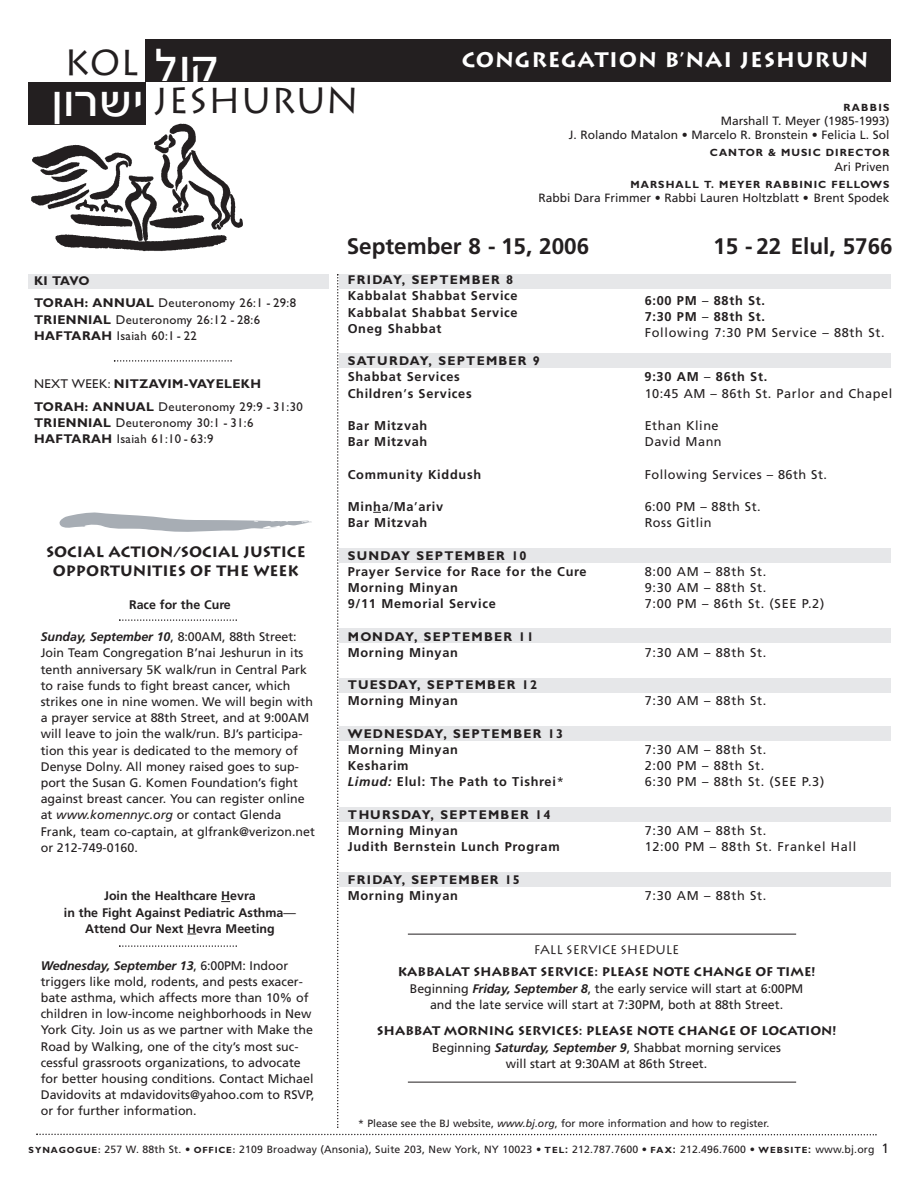
<style>
.page{position:relative;width:918px;height:1188px;background:#fff}
.page>*{position:absolute;margin:0;border:0;box-sizing:border-box;transform-origin:0 0}
.t1{font:49.8px "Kastel D";letter-spacing:.06em;color:#fff}
.t2{font:36px "Lithos";color:#231f20}
.t3{font:700 22.5px "Frutiger";color:#231f20}
.t4{font:700 21px "Lithos";letter-spacing:.04em;color:#fff}
.t5{font:700 15px/19.5px "Lithos";color:#231f20;text-align:center}
.t6{font:700 12.75px "Frutiger";letter-spacing:.055em;color:#231f20}
.t7{font:12.75px "Frutiger";letter-spacing:.055em;color:#231f20}
.t8{font:12.75px/22.2px "Gill Sans";letter-spacing:.03em;color:#231f20}
.t9{font:700 12.75px "Gill Sans";letter-spacing:.095em;color:#231f20}
.t10{font:12.45px/16.2px "Frutiger";color:#231f20}
.t11{font:700 12.45px "Lithos";color:#231f20}
.t12{font:700 12.45px/16.2px "Frutiger";color:#231f20;text-align:center}
.t13{font:12.45px "Lithos";letter-spacing:-.01em;color:#231f20}
.t14{font:12px/14.2px "Frutiger";color:#231f20;text-align:right}
.t15{font:10.5px "Frutiger";letter-spacing:.015em;color:#231f20}
.t16{font:700 10.5px "Gill Sans";letter-spacing:.095em;color:#231f20}
.s1{font-weight:700}
.s2{font-weight:700;font-style:italic}
.s3{font-style:italic}
.s4{font-weight:400}
.s5{font-family:"Gill Sans";font-weight:700;font-size:9px}
.s6{font-weight:700;font-size:9px}
.s7{font-size:13.5px}
</style>
<div class="page">
<div style="left:28px;top:274px;width:301px;height:14px;background:#e6e7e9"></div>
<div style="left:339px;top:274px;width:552px;height:14px;background:#e6e7e9"></div>
<div style="left:339px;top:354px;width:552px;height:14px;background:#e6e7e9"></div>
<div style="left:339px;top:678px;width:552px;height:14px;background:#e6e7e9"></div>
<div style="left:339px;top:872px;width:552px;height:14px;background:#e6e7e9"></div>
<div style="left:339px;top:628px;width:552px;height:15px;background:#e6e7e9"></div>
<div style="left:339px;top:726px;width:552px;height:14px;background:#e6e7e9"></div>
<div style="left:339px;top:549px;width:552px;height:14px;background:#e6e7e9"></div>
<div style="left:339px;top:807px;width:552px;height:14px;background:#e6e7e9"></div>
<div style="left:146px;top:39px;width:745px;height:43px;background:#231f20"></div>
<div style="left:28px;top:82px;width:117px;height:43px;background:#231f20"></div>
<img style="left:31px;top:124px;width:212px;height:127px">
<svg style="left:114px;top:360px;width:118px;height:2px"></svg>
<svg style="left:119px;top:619px;width:118px;height:2px"></svg>
<svg style="left:119px;top:945px;width:118px;height:2px"></svg>
<svg style="left:36px;top:1134px;width:841px;height:2px"></svg>
<svg style="left:337px;top:274px;width:1px;height:854px"></svg>
<hr style="left:408px;top:934px;width:388px;height:1px;background:#231f20">
<hr style="left:408px;top:1082px;width:388px;height:1px;background:#231f20">
<svg style="left:59px;top:513px;width:253px;height:19px"></svg>
<h2 class="t2" style="left:64px;top:41px;width:77px">KOL</h2>
<h1 class="t1" style="left:55px;top:76px;width:91px">iurah</h1>
<h1 class="t1" style="left:157px;top:41px;width:64px">kue</h1>
<h2 class="t2" style="left:154px;top:79px;width:207px">JESHURUN</h2>
<h3 class="t4" style="left:462px;top:47px;width:408px">CONGREGATION B’NAI JESHURUN</h3>
<p class="t16" style="left:844px;top:103px;width:47px">RABBIS</p>
<p class="t14" style="left:569px;top:114px;width:322px">Marshall T. Meyer (1985-1993)<br>J. Rolando Matalon • Marcelo R. Bronstein • Felicia L. Sol</p>
<p class="t16" style="left:710px;top:149px;width:181px">CANTOR &amp; MUSIC DIRECTOR</p>
<p class="t14" style="left:834px;top:160px;width:57px">Ari Priven</p>
<p class="t16" style="left:630px;top:180px;width:261px">MARSHALL T. MEYER RABBINIC FELLOWS</p>
<p class="t14" style="left:538px;top:192px;width:353px">Rabbi Dara Frimmer • Rabbi Lauren Holtzblatt • Brent Spodek</p>
<h3 class="t3" style="left:347px;top:237px;width:244px">September 8 - 15, 2006</h3>
<h3 class="t3" style="left:713px;top:237px;width:181px">15 - 22 Elul, 5766</h3>
<p class="t8" style="left:34px;top:270px;width:264px"><span class="s1">KI TAVO<br>TORAH: ANNUAL</span> Deuteronomy 26:1 - 29:8</p>
<p class="t8" style="left:34px;top:311px;width:228px;line-height:16.2px"><span class="s1">TRIENNIAL</span> Deuteronomy 26:12 - 28:6<br><span class="s1">HAFTARAH</span> Isaiah 60:1 - 22</p>
<p class="t8" style="left:34px;top:373px;width:270px">NEXT WEEK: <span class="s1">NITZAVIM-VAYELEKH<br>TORAH: ANNUAL</span> Deuteronomy 29:9 - 31:30</p>
<p class="t8" style="left:34px;top:414px;width:221px;line-height:16.2px"><span class="s1">TRIENNIAL</span> Deuteronomy 30:1 - 31:6<br><span class="s1">HAFTARAH</span> Isaiah 61:10 - 63:9</p>
<p class="t5" style="left:46px;top:542px;width:261px">SOCIAL ACTION/SOCIAL JUSTICE<br>OPPORTUNITIES OF THE WEEK</p>
<p class="t12" style="left:129px;top:597px;width:103px">Race for the Cure</p>
<p class="t10" style="left:41px;top:630px;width:276px"><span class="s2">Sunday, September 10</span>, 8:00AM, 88th Street:<br>Join Team Congregation B’nai Jeshurun in its tenth anniversary 5K walk/run in Central Park to raise funds to fight breast cancer, which strikes one in nine women. We will begin with a prayer service at 88th Street, and at 9:00AM will leave to join the walk/run. BJ’s participa&shy;tion this year is dedicated to the memory of Denyse Dolny. All money raised goes to sup&shy;port the Susan G. Komen Foundation’s fight against breast cancer. You can register online at <span class="s3">www.komennyc.org</span> or contact Glenda Frank, team co-captain, at glfrank@verizon.net or 212-749-0160.</p>
<p class="t12" style="left:64px;top:889px;width:234px">Join the Healthcare Hevra<br>in the Fight Against Pediatric Asthma<span class="s4">—<br></span>Attend Our Next Hevra Meeting</p>
<p class="t10" style="left:41px;top:958px;width:276px"><span class="s2">Wednesday, September 13</span>, 6:00PM: Indoor triggers like mold, rodents, and pests exacer&shy;bate asthma, which affects more than 10% of children in low-income neighborhoods in New York City. Join us as we partner with Make the Road by Walking, one of the city’s most suc&shy;cessful grassroots organizations, to advocate for better housing conditions. Contact Michael Davidovits at mdavidovits@yahoo.com to RSVP, or for further information.</p>
<p class="t9" style="left:348px;top:275px;width:167px">FRIDAY, SEPTEMBER 8</p>
<p class="t6" style="left:348px;top:291px;width:172px">Kabbalat Shabbat Service</p>
<p class="t6" style="left:645px;top:295px;width:122px">6:00 PM <span class="s4">–</span> 88th St.</p>
<p class="t6" style="left:348px;top:307px;width:172px">Kabbalat Shabbat Service</p>
<p class="t6" style="left:645px;top:311px;width:122px">7:30 PM <span class="s4">–</span> 88th St.</p>
<p class="t6" style="left:348px;top:323px;width:95px">Oneg Shabbat</p>
<p class="t7" style="left:645px;top:327px;width:241px">Following 7:30 PM Service – 88th St.</p>
<p class="t9" style="left:348px;top:356px;width:194px">SATURDAY, SEPTEMBER 9</p>
<p class="t6" style="left:348px;top:372px;width:114px">Shabbat Services</p>
<p class="t6" style="left:645px;top:372px;width:124px">9:30 AM <span class="s4">–</span> 86th St.</p>
<p class="t6" style="left:348px;top:388px;width:126px">Children<span class="s4">’</span>s Services</p>
<p class="t7" style="left:645px;top:388px;width:249px">10:45 AM – 86th St. Parlor and Chapel</p>
<p class="t6" style="left:348px;top:420px;width:81px">Bar Mitzvah</p>
<p class="t7" style="left:645px;top:420px;width:76px">Ethan Kline</p>
<p class="t6" style="left:348px;top:437px;width:81px">Bar Mitzvah</p>
<p class="t7" style="left:645px;top:437px;width:79px">David Mann</p>
<p class="t6" style="left:348px;top:469px;width:135px">Community Kiddush</p>
<p class="t7" style="left:645px;top:469px;width:184px">Following Services – 86th St.</p>
<p class="t6" style="left:348px;top:501px;width:97px">Minha<span class="s4">/</span>Ma<span class="s4">’</span>ariv</p>
<p class="t7" style="left:645px;top:501px;width:118px">6:00 PM – 88th St.</p>
<p class="t6" style="left:348px;top:518px;width:81px">Bar Mitzvah</p>
<p class="t7" style="left:645px;top:518px;width:68px">Ross Gitlin</p>
<p class="t9" style="left:348px;top:551px;width:180px">SUNDAY SEPTEMBER 10</p>
<p class="t6" style="left:348px;top:566px;width:241px">Prayer Service for Race for the Cure</p>
<p class="t7" style="left:645px;top:566px;width:123px">8:00 AM – 88th St.</p>
<p class="t6" style="left:348px;top:582px;width:112px">Morning Minyan</p>
<p class="t7" style="left:645px;top:582px;width:123px">9:30 AM – 88th St.</p>
<p class="t6" style="left:348px;top:599px;width:150px">9/11 Memorial Service</p>
<p class="t7" style="left:645px;top:599px;width:181px">7:00 PM – 86th St. (SEE P.2)</p>
<p class="t9" style="left:348px;top:632px;width:188px">MONDAY, SEPTEMBER 11</p>
<p class="t6" style="left:348px;top:647px;width:112px">Morning Minyan</p>
<p class="t7" style="left:645px;top:647px;width:123px">7:30 AM – 88th St.</p>
<p class="t9" style="left:348px;top:680px;width:191px">TUESDAY, SEPTEMBER 12</p>
<p class="t6" style="left:348px;top:696px;width:112px">Morning Minyan</p>
<p class="t7" style="left:645px;top:696px;width:123px">7:30 AM – 88th St.</p>
<p class="t9" style="left:348px;top:729px;width:217px">WEDNESDAY, SEPTEMBER 13</p>
<p class="t6" style="left:348px;top:744px;width:112px">Morning Minyan</p>
<p class="t7" style="left:645px;top:744px;width:123px">7:30 AM – 88th St.</p>
<p class="t6" style="left:348px;top:761px;width:62px">Kesharim</p>
<p class="t7" style="left:645px;top:761px;width:121px">2:00 PM – 88th St.</p>
<p class="t6" style="left:348px;top:777px;width:218px"><span class="s3">Limud:</span> Elul: The Path to Tishrei<span class="s4">*</span></p>
<p class="t7" style="left:645px;top:777px;width:181px">6:30 PM – 88th St. (SEE P.3)</p>
<p class="t9" style="left:348px;top:810px;width:204px">THURSDAY, SEPTEMBER 14</p>
<p class="t6" style="left:348px;top:825px;width:112px">Morning Minyan</p>
<p class="t7" style="left:645px;top:825px;width:123px">7:30 AM – 88th St.</p>
<p class="t6" style="left:348px;top:842px;width:213px">Judith Bernstein Lunch Program</p>
<p class="t7" style="left:645px;top:842px;width:213px">12:00 PM – 88th St. Frankel Hall</p>
<p class="t9" style="left:348px;top:875px;width:174px">FRIDAY, SEPTEMBER 15</p>
<p class="t6" style="left:348px;top:890px;width:112px">Morning Minyan</p>
<p class="t7" style="left:645px;top:890px;width:123px">7:30 AM – 88th St.</p>
<p class="t13" style="left:534px;top:943px;width:147px">FALL SERVICE SHEDULE</p>
<p class="t11" style="left:398px;top:965px;width:419px">KABBALAT SHABBAT SERVICE: PLEASE NOTE CHANGE OF TIME!</p>
<p class="t10" style="left:410px;top:981px;width:395px;text-align:center">Beginning <span class="s2">Friday, September 8</span>, the early service will start at 6:00PM and the late service will start at 7:30PM, both at 88th Street.</p>
<p class="t11" style="left:377px;top:1024px;width:461px">SHABBAT MORNING SERVICES: PLEASE NOTE CHANGE OF LOCATION!</p>
<p class="t10" style="left:432px;top:1040px;width:350px;text-align:center">Beginning <span class="s2">Saturday, September 9</span>, Shabbat morning services will start at 9:30AM at 86th Street.</p>
<p class="t15" style="left:358px;top:1120px;width:413px">* Please see the BJ website, <span class="s3">www.bj.org</span>, for more information and how to register.</p>
<p class="t15" style="left:28px;top:1145px;width:862px"><span class="s5">SYNAGOGUE</span><span class="s6">:</span> 257 W. 88th St. • <span class="s5">OFFICE</span><span class="s6">:</span> 2109 Broadway (Ansonia), Suite 203, New York, NY 10023 • <span class="s5">TEL</span><span class="s1">:</span> 212.787.7600 • <span class="s5">FAX</span><span class="s1">:</span> 212.496.7600 • <span class="s5">WEBSITE</span><span class="s1">:</span> www.bj.org <span class="s7">1</span></p>
</div>
